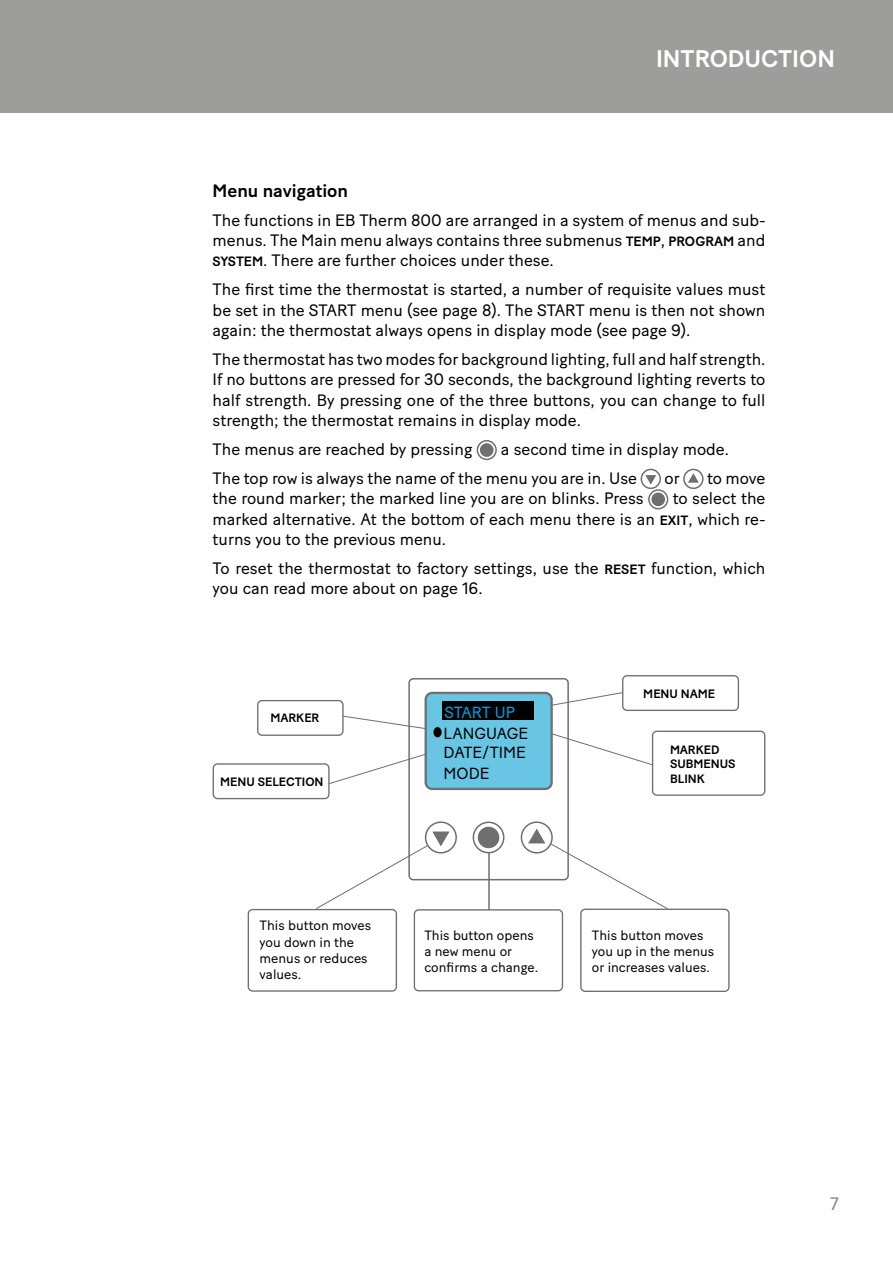
<style>
.page{position:relative;width:893px;height:1263px;background:#fff}
.page>*{position:absolute;margin:0;border:0;box-sizing:border-box;transform-origin:0 0}
.t1{font:500 24px "Baton Turbo";color:#fff}
.t2{font:500 18px "Baton Turbo";color:#000}
.t3{font:18px "Baton Turbo";color:#878787}
.t4{font:16.5px/20.4px "Baton Turbo";color:#000;text-align:justify}
.t5{font:16.05px/20.1px "Baton Turbo";color:#000}
.t6{font:16.05px "Baton Turbo";letter-spacing:-.01em;color:#009fe3}
.t7{font:13.5px/16.2px "Baton Turbo";color:#000}
.t8{font:500 12.15px/14.5px "Baton Turbo";color:#000}
.s1{font-weight:500;font-size:13.5px}
</style>
<div class="page">
<div style="left:0;top:0;width:893px;height:113px;background:#9d9d9c"></div>
<div style="left:248px;top:909px;width:149px;height:83px;border:1px solid #706f6f;border-radius:4px"></div>
<div style="left:580px;top:909px;width:150px;height:83px;border:1px solid #706f6f;border-radius:4px"></div>
<div style="left:414px;top:909px;width:149px;height:82px;border:1px solid #706f6f;border-radius:4px"></div>
<div style="left:408px;top:678px;width:161px;height:202px;border:2px solid #706f6f;border-radius:4px"></div>
<svg style="left:344px;top:715px;width:81px;height:15px"></svg>
<div style="left:257px;top:700px;width:87px;height:36px;border:1px solid #706f6f;border-radius:4px"></div>
<svg style="left:330px;top:749px;width:95px;height:36px"></svg>
<div style="left:213px;top:763px;width:117px;height:36px;border:1px solid #706f6f;border-radius:4px"></div>
<svg style="left:553px;top:692px;width:69px;height:15px"></svg>
<div style="left:622px;top:675px;width:117px;height:36px;border:1px solid #706f6f;border-radius:4px"></div>
<svg style="left:553px;top:728px;width:100px;height:38px"></svg>
<div style="left:652px;top:731px;width:113px;height:65px;border:1px solid #706f6f;border-radius:4px"></div>
<div style="left:425px;top:821px;width:32px;height:32px;border:2px solid #706f6f;border-radius:50%"></div>
<div style="left:473px;top:821px;width:31px;height:32px;border:2px solid #706f6f;border-radius:50%"></div>
<div style="left:478px;top:827px;width:21px;height:21px;background:#706f6f;border-radius:50%"></div>
<div style="left:521px;top:821px;width:32px;height:32px;border:2px solid #706f6f;border-radius:50%"></div>
<div style="left:477px;top:440px;width:20px;height:20px;border:2px solid #706f6f;border-radius:50%"></div>
<div style="left:480px;top:443px;width:14px;height:14px;background:#706f6f;border-radius:50%"></div>
<div style="left:641px;top:469px;width:20px;height:20px;border:2px solid #706f6f;border-radius:50%"></div>
<svg style="left:645px;top:475px;width:11px;height:9px"></svg>
<div style="left:683px;top:469px;width:21px;height:20px;border:2px solid #706f6f;border-radius:50%"></div>
<svg style="left:688px;top:473px;width:11px;height:10px"></svg>
<div style="left:648px;top:489px;width:20px;height:20px;border:2px solid #706f6f;border-radius:50%"></div>
<div style="left:651px;top:492px;width:14px;height:14px;background:#706f6f;border-radius:50%"></div>
<svg style="left:315px;top:831px;width:134px;height:79px"></svg>
<svg style="left:528px;top:828px;width:140px;height:82px"></svg>
<hr style="left:488px;top:853px;width:2px;height:57px;background:#706f6f">
<div style="left:426px;top:693px;width:126px;height:96px;background:#68c6e4;border-radius:7px"></div>
<div style="left:425px;top:692px;width:128px;height:98px;border:2px solid #706f6f;border-radius:7px"></div>
<div style="left:433px;top:727px;width:9px;height:10px;background:#000;border-radius:50%"></div>
<div style="left:442px;top:702px;width:91px;height:18px;background:#000"></div>
<h1 class="t1" style="left:656px;top:40px;width:180px">INTRODUCTION</h1>
<p class="t2" style="left:213px;top:177px;width:137px">Menu navigation</p>
<p class="t4" style="left:213px;top:208px;width:554px">The functions in EB Therm 800 are arranged in a system of menus and sub&shy;menus. The Main menu always contains three submenus <span class="s1">TEMP</span>, <span class="s1">PROGRAM</span> and <span class="s1">SYSTEM</span>. There are further choices under these.</p>
<p class="t4" style="left:213px;top:278px;width:554px">The first time the thermostat is started, a number of requisite values must be set in the START menu (see page 8). The START menu is then not shown again: the thermostat always opens in display mode (see page 9).</p>
<p class="t4" style="left:213px;top:347px;width:554px">The thermostat has two modes for background lighting, full and half strength.<br>If no buttons are pressed for 30 seconds, the background lighting reverts to half strength. By pressing one of the three buttons, you can change to full strength; the thermostat remains in display mode.</p>
<p class="t4" style="left:213px;top:437px;width:261px">The menus are reached by pressing</p>
<p class="t4" style="left:213px;top:433px;width:518px;line-height:29px;text-indent:288px">a second time in display mode.<br>The top row is always the name of the menu you are in. Use</p>
<p class="t4" style="left:664px;top:466px;width:17px">or</p>
<p class="t4" style="left:707px;top:466px;width:60px">to move</p>
<p class="t4" style="left:213px;top:487px;width:432px">the round marker; the marked line you are on blinks. Press</p>
<p class="t4" style="left:213px;top:487px;width:554px;text-indent:460px">to select the marked alternative. At the bottom of each menu there is an <span class="s1">EXIT</span>, which re&shy;turns you to the previous menu.</p>
<p class="t4" style="left:213px;top:556px;width:554px">To reset the thermostat to factory settings, use the <span class="s1">RESET</span> function, which you can read more about on page 16.</p>
<p class="t8" style="left:271px;top:710px;width:50px">MARKER</p>
<p class="t8" style="left:220px;top:773px;width:105px">MENU SELECTION</p>
<p class="t6" style="left:444px;top:701px;width:72px">START UP</p>
<p class="t5" style="left:444px;top:721px;width:86px">LANGUAGE<br>DATE/TIME<br>MODE</p>
<p class="t8" style="left:643px;top:685px;width:73px">MENU NAME</p>
<p class="t8" style="left:670px;top:741px;width:67px">MARKED<br>SUBMENUS<br>BLINK</p>
<p class="t7" style="left:260px;top:916px;width:113px">This button moves you down in the menus or reduces values.</p>
<p class="t7" style="left:424px;top:926px;width:115px">This button opens a new menu or confirms a change.</p>
<p class="t7" style="left:592px;top:926px;width:124px">This button moves you up in the menus or increases values.</p>
<p class="t3" style="left:830px;top:1189px;width:10px">7</p>
</div>
